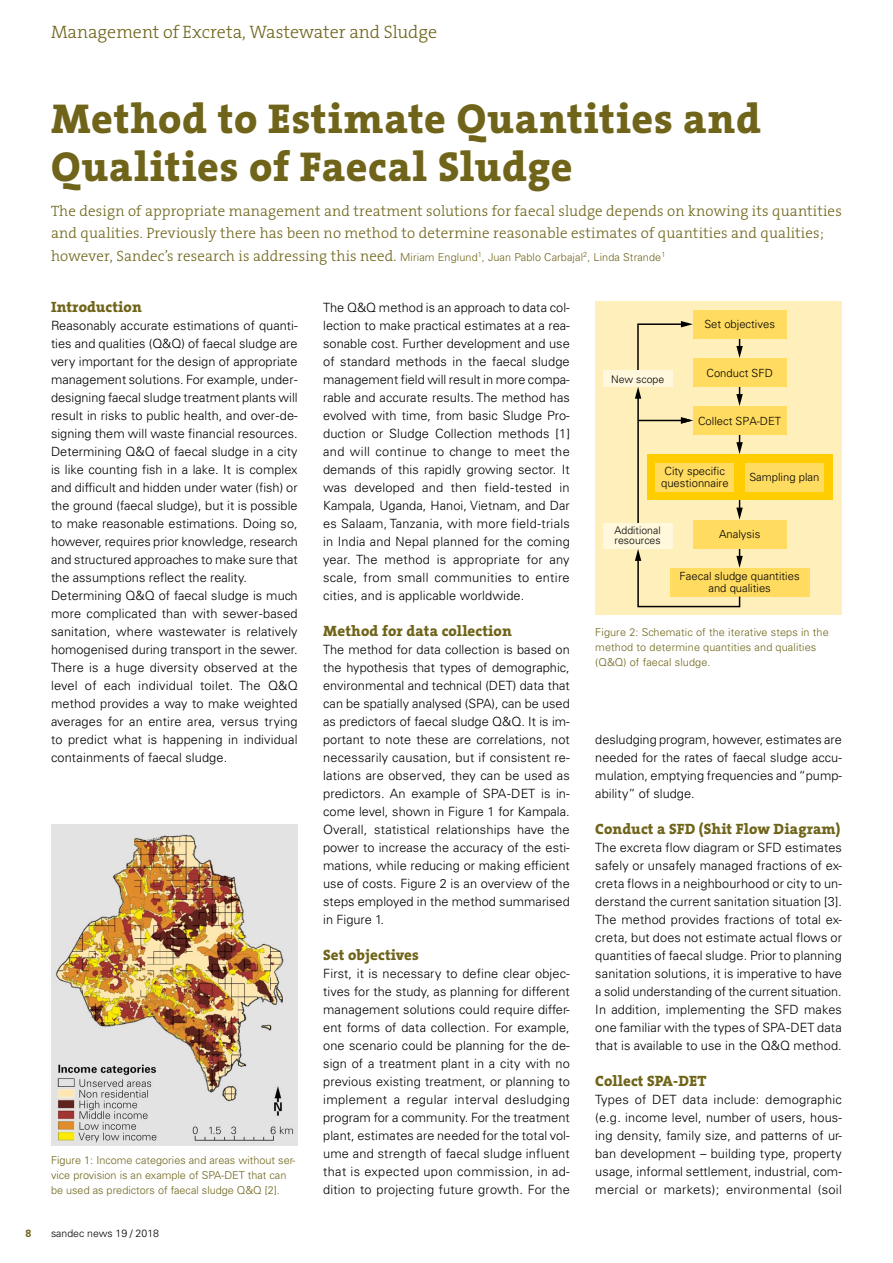
<style>
.page{position:relative;width:893px;height:1263px;background:#fff}
.page>*{position:absolute;margin:0;border:0;box-sizing:border-box;transform-origin:0 0}
.t1{font:800 42px/48px "The Serif B8";letter-spacing:.015em;color:#6f6419}
.t2{font:300 18px "The Serif B3";color:#6f6419}
.t3{font:300 15px/22.5px "The Serif B3";letter-spacing:.01em;color:#6f6419}
.t4{font:800 15px "The Serif B8";letter-spacing:.01em;color:#6f6419}
.t5{font:300 12.75px/18px "Univers LT Std";letter-spacing:.005em;color:#000;text-align:justify}
.t6{font:11.25px/12px "Univers LT Std Light 2";color:#000;text-align:center}
.t7{font:300 10.8px/15px "Univers LT Std";color:#6f6419}
.t8{font:10.5px/10.5px "Univers LT Std Light 2";color:#000}
.t9{font:10.5px "Univers LT Std Light 3";letter-spacing:.005em;color:#000}
.t10{font:700 10.5px "Univers LT Std";color:#6f6419}
.s1{font-family:"Univers";font-size:10.8px}
</style>
<div class="page">
<div style="left:596px;top:301px;width:246px;height:313px;background:#fff0bb"></div>
<svg style="left:736px;top:338px;width:7px;height:20px"></svg>
<svg style="left:736px;top:387px;width:7px;height:19px"></svg>
<svg style="left:736px;top:435px;width:7px;height:19px"></svg>
<svg style="left:736px;top:500px;width:7px;height:20px"></svg>
<div style="left:647px;top:454px;width:185px;height:46px;background:#ffcd00"></div>
<div style="left:693px;top:310px;width:93px;height:28px;background:#ffdb60"></div>
<div style="left:693px;top:358px;width:93px;height:29px;background:#ffdb60"></div>
<div style="left:693px;top:406px;width:93px;height:29px;background:#ffdb60"></div>
<div style="left:693px;top:520px;width:93px;height:28px;background:#ffdb60"></div>
<div style="left:670px;top:568px;width:139px;height:29px;background:#ffdb60"></div>
<div style="left:656px;top:463px;width:78px;height:28px;background:#ffdb60"></div>
<div style="left:745px;top:463px;width:79px;height:28px;background:#ffdb60"></div>
<hr style="left:638px;top:420px;width:45px;height:1px;background:#000">
<svg style="left:681px;top:417px;width:12px;height:7px"></svg>
<svg style="left:637px;top:321px;width:56px;height:49px"></svg>
<hr style="left:637px;top:396px;width:2px;height:127px;background:#000">
<svg style="left:635px;top:387px;width:6px;height:12px"></svg>
<svg style="left:635px;top:548px;width:108px;height:60px"></svg>
<div style="left:603px;top:370px;width:70px;height:17px;background:#fff8dc"></div>
<div style="left:603px;top:523px;width:70px;height:25px;background:#fff8dc"></div>
<img style="left:51px;top:825px;width:247px;height:320px">
<h2 class="t2" style="left:51px;top:22px;width:388px">Management of Excreta, Wastewater and Sludge</h2>
<h1 class="t1" style="left:51px;top:96px;width:711px">Method to Estimate Quantities and<br>Qualities of Faecal Sludge</h1>
<p class="t3" style="left:51px;top:200px;width:792px">The design of appropriate management and treatment solutions for faecal sludge depends on knowing its quantities and qualities. Previously there has been no method to determine reasonable estimates of quantities and qualities; however, Sandec’s research is addressing this need. <span class="s1">Miriam Englund</span><sup>1</sup><span class="s1">, Juan Pablo Carbajal</span><sup>2</sup><span class="s1">, Linda Strande</span><sup>1</sup></p>
<p class="t4" style="left:51px;top:299px;width:92px">Introduction</p>
<p class="t5" style="left:51px;top:316px;width:248px;text-align:left">Reasonably accurate estimations of quanti&shy;ties and qualities (Q&amp;Q) of faecal sludge are very important for the design of appropriate management solutions. For example, under&shy;designing faecal sludge treatment plants will result in risks to public health, and over-de&shy;signing them will waste financial resources.<br>Determining Q&amp;Q of faecal sludge in a city is like counting fish in a lake. It is complex and difficult and hidden under water (fish) or the ground (faecal sludge), but it is possible to make reasonable estimations. Doing so, however, requires prior knowledge, research and structured approaches to make sure that the assumptions reflect the reality.<br>Determining Q&amp;Q of faecal sludge is much more complicated than with sewer-based sanitation, where wastewater is relatively homogenised during transport in the sewer.<br>There is a huge diversity observed at the level of each individual toilet. The Q&amp;Q method provides a way to make weighted averages for an entire area, versus trying to predict what is happening in individual containments of faecal sludge.</p>
<p class="t5" style="left:323px;top:298px;width:248px">The Q&amp;Q method is an approach to data col&shy;lection to make practical estimates at a rea&shy;sonable cost. Further development and use of standard methods in the faecal sludge management field will result in more compa&shy;rable and accurate results. The method has evolved with time, from basic Sludge Pro&shy;duction or Sludge Collection methods [1] and will continue to change to meet the demands of this rapidly growing sector. It was developed and then field-tested in Kampala, Uganda, Hanoi, Vietnam, and Dar es Salaam, Tanzania, with more field-trials in India and Nepal planned for the coming year. The method is appropriate for any scale, from small communities to entire cities, and is applicable worldwide.</p>
<p class="t4" style="left:323px;top:623px;width:190px">Method for data collection</p>
<p class="t5" style="left:323px;top:640px;width:248px">The method for data collection is based on the hypothesis that types of demographic, environmental and technical (DET) data that can be spatially analysed (SPA), can be used as predictors of faecal sludge Q&amp;Q. It is im&shy;portant to note these are correlations, not necessarily causation, but if consistent re&shy;lations are observed, they can be used as predictors. An example of SPA-DET is in&shy;come level, shown in Figure 1 for Kampala.<br>Overall, statistical relationships have the power to increase the accuracy of the esti&shy;mations, while reducing or making efficient use of costs. Figure 2 is an overview of the steps employed in the method summarised in Figure 1.</p>
<p class="t4" style="left:323px;top:947px;width:97px">Set objectives</p>
<p class="t5" style="left:323px;top:964px;width:248px">First, it is necessary to define clear objec&shy;tives for the study, as planning for different management solutions could require differ&shy;ent forms of data collection. For example, one scenario could be planning for the de&shy;sign of a treatment plant in a city with no previous existing treatment, or planning to implement a regular interval desludging program for a community. For the treatment plant, estimates are needed for the total vol&shy;ume and strength of faecal sludge influent that is expected upon commission, in ad&shy;dition to projecting future growth. For the</p>
<p class="t6" style="left:704px;top:318px;width:72px">Set objectives</p>
<p class="t6" style="left:706px;top:367px;width:68px">Conduct SFD</p>
<p class="t8" style="left:611px;top:374px;width:55px">New scope</p>
<p class="t6" style="left:698px;top:415px;width:85px">Collect SPA-DET</p>
<p class="t6" style="left:661px;top:465px;width:69px">City specific questionnaire</p>
<p class="t6" style="left:749px;top:471px;width:72px">Sampling plan</p>
<p class="t8" style="left:615px;top:525px;width:48px">Additional resources</p>
<p class="t6" style="left:719px;top:528px;width:43px">Analysis</p>
<p class="t6" style="left:680px;top:570px;width:122px">Faecal sludge quantities and qualities</p>
<p class="t7" style="left:595px;top:624px;width:235px">Figure 2: Schematic of the iterative steps in the method to determine quantities and qualities (Q&amp;Q) of faecal sludge.</p>
<p class="t5" style="left:595px;top:730px;width:248px">desludging program, however, estimates are needed for the rates of faecal sludge accu&shy;mulation, emptying frequencies and “pump&shy;ability” of sludge.</p>
<p class="t4" style="left:595px;top:821px;width:247px">Conduct a SFD (Shit Flow Diagram)</p>
<p class="t5" style="left:595px;top:838px;width:248px">The excreta flow diagram or SFD estimates safely or unsafely managed fractions of ex&shy;creta flows in a neighbourhood or city to un&shy;derstand the current sanitation situation [3].<br>The method provides fractions of total ex&shy;creta, but does not estimate actual flows or quantities of faecal sludge. Prior to planning sanitation solutions, it is imperative to have a solid understanding of the current situation.<br>In addition, implementing the SFD makes one familiar with the types of SPA-DET data that is available to use in the Q&amp;Q method.</p>
<p class="t4" style="left:595px;top:1073px;width:113px">Collect SPA-DET</p>
<p class="t5" style="left:595px;top:1090px;width:248px">Types of DET data include: demographic (e.g. income level, number of users, hous&shy;ing density, family size, and patterns of ur&shy;ban development – building type, property usage, informal settlement, industrial, com&shy;mercial or markets); environmental (soil</p>
<p class="t7" style="left:51px;top:1152px;width:246px">Figure 1: Income categories and areas without ser&shy;vice provision is an example of SPA-DET that can be used as predictors of faecal sludge Q&amp;Q [2].</p>
<p class="t10" style="left:26px;top:1227px;width:7px">8</p>
<p class="t9" style="left:51px;top:1227px;width:110px">sandec news 19 / 2018</p>
</div>
